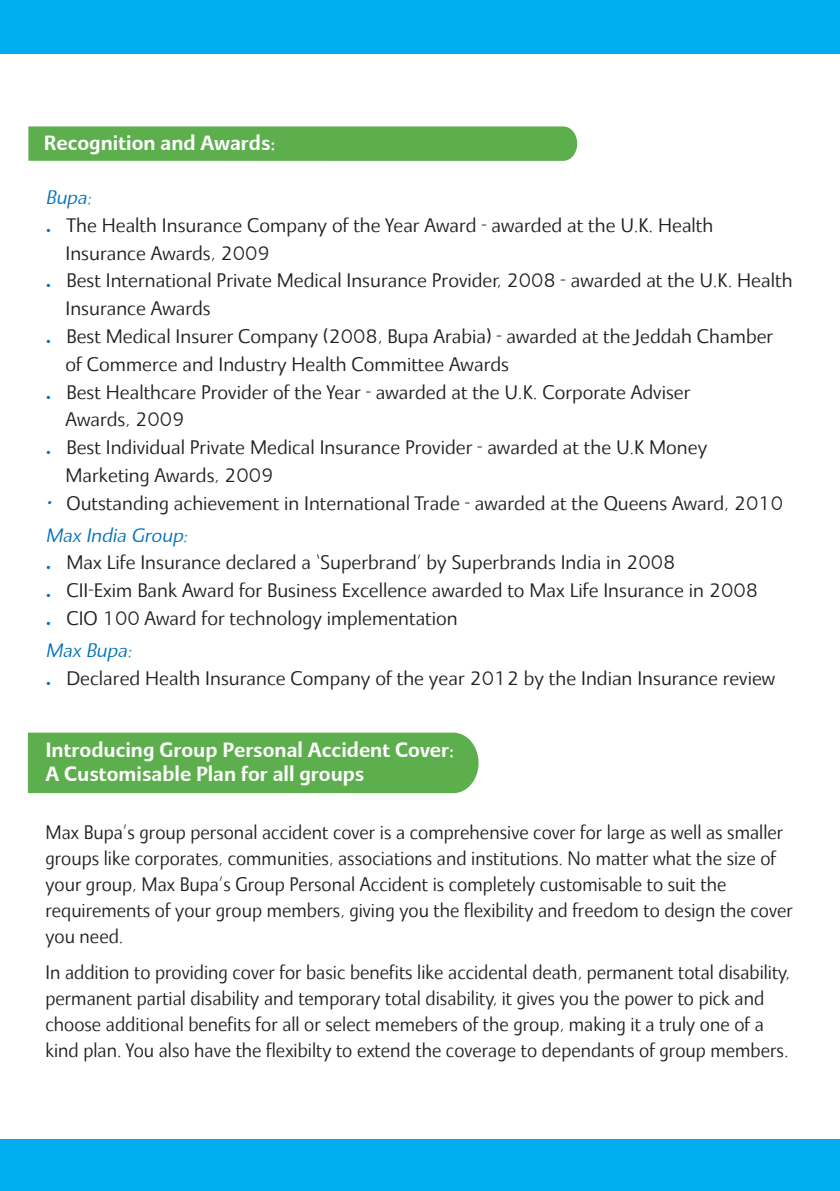
<style>
.page{position:relative;width:840px;height:1191px;background:#fff}
.page>*{position:absolute;margin:0;border:0;box-sizing:border-box;transform-origin:0 0}
.t1{font:700 20px/24px "BUPA Quanta";color:#fff}
.t2{font:19px/27.8px "BUPA Quanta Text";color:#231f20}
.t3{font:19px/26px "BUPA Quanta Text";color:#231f20;scale:.95 1}
.t4{font:italic 19px "BUPA Quanta Text";color:#0072bc}
.s1{color:#0072bc}
.s2{font-style:italic;color:#0072bc}
</style>
<div class="page">
<div style="left:0;top:0;width:839px;height:54px;background:#00aeef"></div>
<div style="left:0;top:1140px;width:839px;height:51px;background:#00aeef"></div>
<div style="left:28px;top:126px;width:549px;height:35px;background:#5dae4d"></div>
<div style="left:28px;top:732px;width:450px;height:61px;background:#5dae4d"></div>
<p class="t1" style="left:44px;top:130px;width:233px">Recognition and Awards:</p>
<p class="t4" style="left:45px;top:185px;width:48px">Bupa:</p>
<p class="t2" style="left:65px;top:211px;width:649px;text-indent:-20px"><span class="s1">•</span> The Health Insurance Company of the Year Award - awarded at the U.K. Health<br>Insurance Awards, 2009</p>
<p class="t2" style="left:65px;top:266px;width:728px;text-indent:-20px"><span class="s1">•</span> Best International Private Medical Insurance Provider, 2008 - awarded at the U.K. Health<br>Insurance Awards</p>
<p class="t2" style="left:65px;top:322px;width:709px;text-indent:-20px"><span class="s1">•</span> Best Medical Insurer Company (2008, Bupa Arabia) - awarded at the Jeddah Chamber of Commerce and Industry Health Committee Awards</p>
<p class="t2" style="left:65px;top:377px;width:626px;text-indent:-20px"><span class="s1">•</span> Best Healthcare Provider of the Year - awarded at the U.K. Corporate Adviser<br>Awards, 2009</p>
<p class="t2" style="left:65px;top:433px;width:643px;text-indent:-20px"><span class="s1">•</span> Best Individual Private Medical Insurance Provider - awarded at the U.K Money<br>Marketing Awards, 2009</p>
<p class="t2" style="left:45px;top:486px;width:738px;line-height:31.8px"><span class="s2">•</span> Outstanding achievement in International Trade - awarded at the Queens Award, 2010<br><span class="s2">Max India Group:</span></p>
<p class="t2" style="left:45px;top:548px;width:631px"><span class="s1">•</span> Max Life Insurance declared a ‘Superbrand’ by Superbrands India in 2008</p>
<p class="t2" style="left:45px;top:576px;width:713px"><span class="s1">•</span> CII-Exim Bank Award for Business Excellence awarded to Max Life Insurance in 2008</p>
<p class="t2" style="left:45px;top:602px;width:413px;line-height:31.8px"><span class="s1">•</span> CIO 100 Award for technology implementation<br><span class="s2">Max Bupa:</span></p>
<p class="t2" style="left:45px;top:663px;width:731px"><span class="s1">•</span> Declared Health Insurance Company of the year 2012 by the Indian Insurance review</p>
<p class="t1" style="left:45px;top:737px;width:410px">Introducing Group Personal Accident Cover:<br>A Customisable Plan for all groups</p>
<p class="t3" style="left:45px;top:819px;width:787px">Max Bupa’s group personal accident cover is a comprehensive cover for large as well as smaller groups like corporates, communities, associations and institutions. No matter what the size of your group, Max Bupa’s Group Personal Accident is completely customisable to suit the requirements of your group members, giving you the flexibility and freedom to design the cover you need.</p>
<p class="t3" style="left:45px;top:959px;width:784px">In addition to providing cover for basic benefits like accidental death, permanent total disability, permanent partial disability and temporary total disability, it gives you the power to pick and choose additional benefits for all or select memebers of the group, making it a truly one of a kind plan. You also have the flexibilty to extend the coverage to dependants of group members.</p>
</div>
